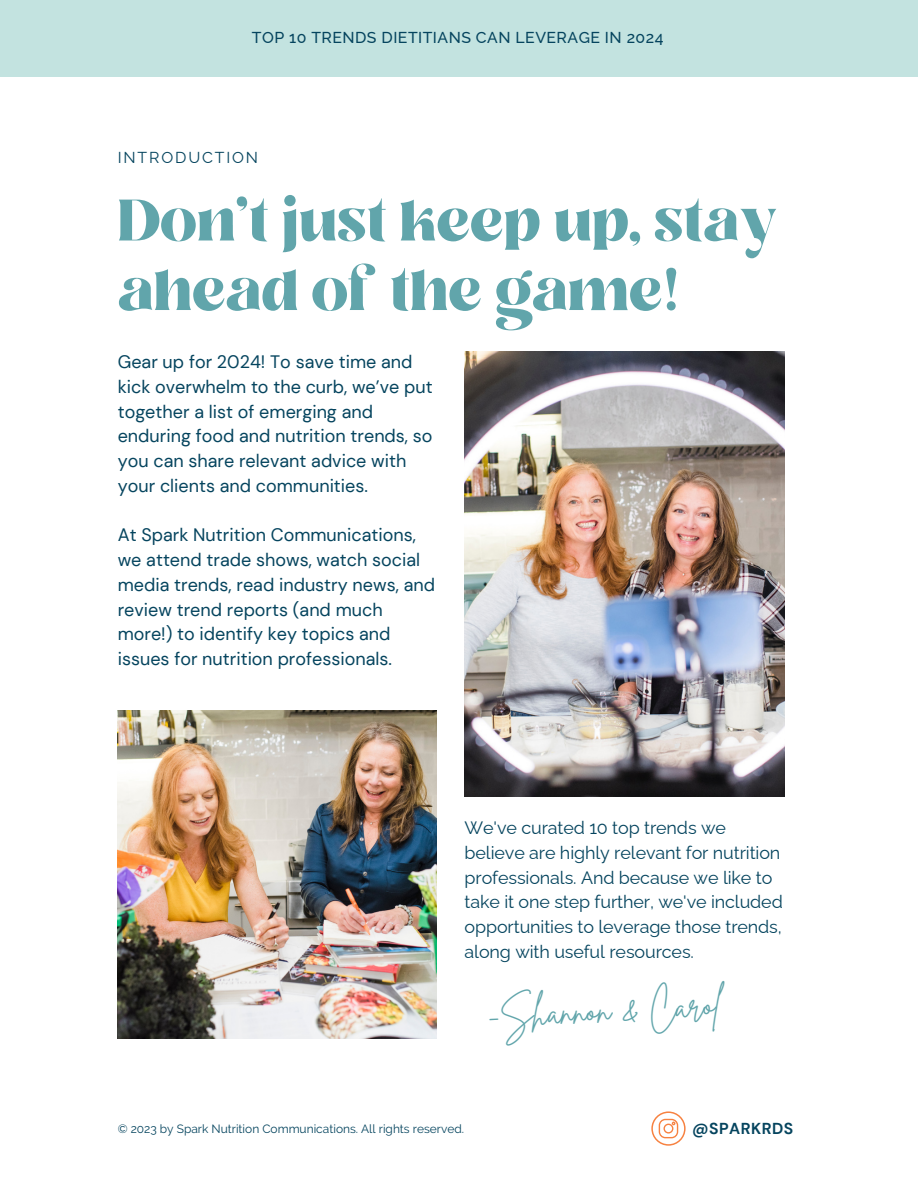
<style>
.page{position:relative;width:918px;height:1188px;background:#fff}
.page>*{position:absolute;margin:0;border:0;box-sizing:border-box;transform-origin:0 0}
.t1{font:700 58.2px/69.6px "Losta Masta";color:#61a5ab}
.t2{font:35.55px "Brittany Signature";color:#61a5ab}
.t3{font:18px/24.8px "DM Sans";color:#05445e}
.t4{font:18px/24.8px "Raleway";letter-spacing:-.005em;color:#05445e}
.t5{font:500 15.9px "Raleway";letter-spacing:.03em;color:#05445e}
.t6{font:15.9px "Raleway";letter-spacing:.12em;color:#05445e}
.t7{font:700 15.9px "DM Sans";letter-spacing:.03em;color:#05445e}
.t8{font:12px "Raleway";color:#05445e}
</style>
<div class="page">
<img style="left:465px;top:352px;width:319px;height:444px">
<img style="left:117px;top:710px;width:320px;height:329px">
<div style="left:0;top:0;width:918px;height:76px;background:#c3e3e0"></div>
<svg style="left:651px;top:1111px;width:34px;height:34px"></svg>
<p class="t5" style="left:252px;top:28px;width:413px">TOP 10 TRENDS DIETITIANS CAN LEVERAGE IN 2024</p>
<p class="t6" style="left:118px;top:148px;width:142px">INTRODUCTION</p>
<p class="t1" style="left:118px;top:190px;width:658px">Don’t just keep up, stay ahead of the game!</p>
<p class="t3" style="left:118px;top:350px;width:316px">Gear up for 2024! To save time and kick overwhelm to the curb, we’ve put together a list of emerging and enduring food and nutrition trends, so you can share relevant advice with your clients and communities.</p>
<p class="t3" style="left:118px;top:523px;width:319px">At Spark Nutrition Communications, we attend trade shows, watch social media trends, read industry news, and review trend reports (and much more!) to identify key topics and issues for nutrition professionals.</p>
<p class="t4" style="left:465px;top:815px;width:320px">We've curated 10 top trends we believe are highly relevant for nutrition professionals. And because we like to take it one step further, we've included opportunities to leverage those trends, along with useful resources.</p>
<p class="t2" style="left:486px;top:993px;width:235px;rotate:-3deg">-Shannon &amp; Carol</p>
<p class="t8" style="left:118px;top:1121px;width:348px">© 2023 by Spark Nutrition Communications. All rights reserved.</p>
<p class="t7" style="left:692px;top:1118px;width:103px">@SPARKRDS</p>
</div>
